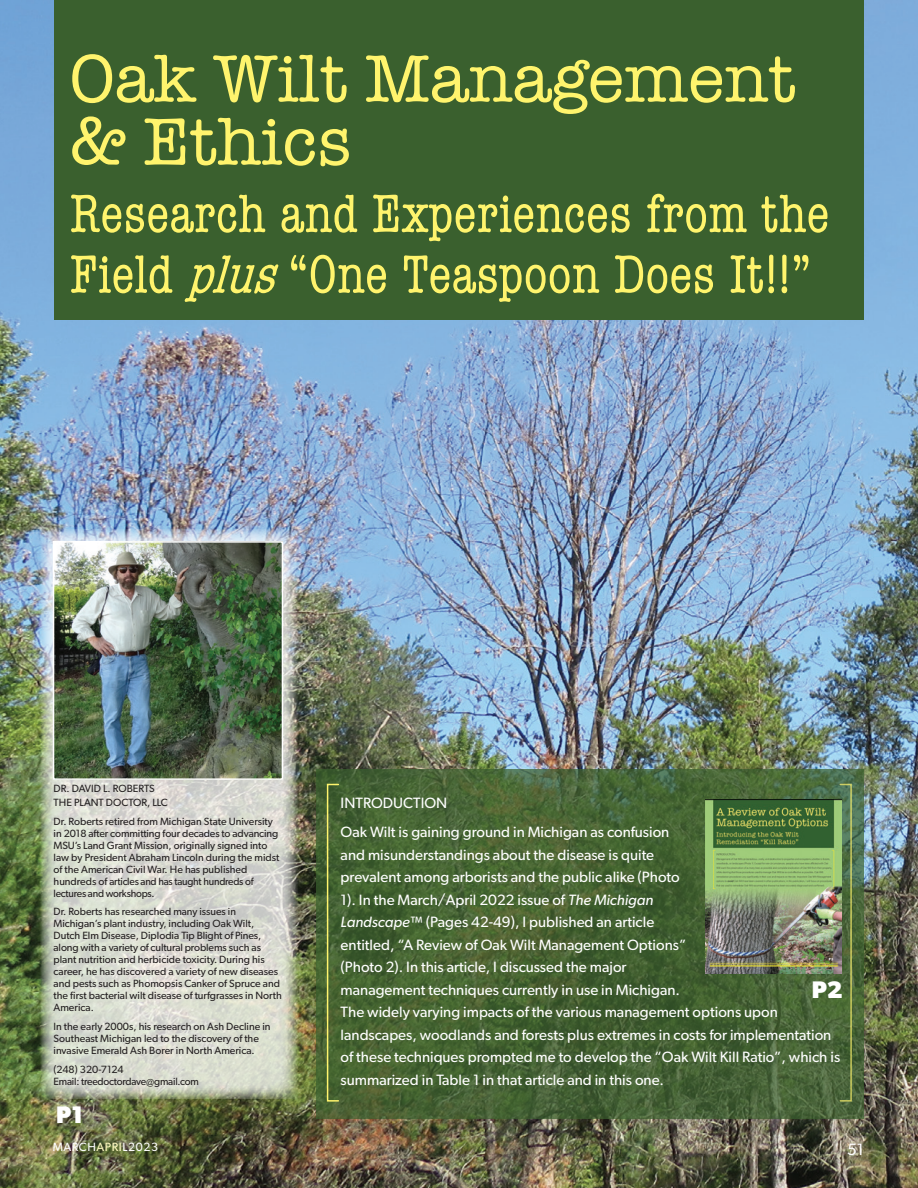
<style>
.page{position:relative;width:918px;height:1188px;background:#fff}
.page>*{position:absolute;margin:0;border:0;box-sizing:border-box;transform-origin:0 0}
.t1{font:68.85px/63px "American Typewriter";color:#fff46d}
.t2{font:condensed 55.8px/60.6px "American Typewriter";color:#fff46d}
.t3{font:700 24px "Gibson";color:#fff}
.t4{font:16.5px "Gibson";color:#fff}
.t5{font:15px/22.5px "Gibson";color:#fff}
.t6{font:12px "Gibson";letter-spacing:.05em;color:#fff}
.t7{font:10.5px/12px "Gibson";color:#231f20}
.t8{font:10.5px/12px "Gibson";letter-spacing:-.02em;color:#231f20}
.s1{font-style:italic}
.s2{color:#fffac1}
</style>
<div class="page">
<img style="left:0;top:0;width:918px;height:1188px">
<svg style="left:41px;top:529px;width:257px;height:570px;background:#d1d4c9"></svg>
<div style="left:54px;top:0;width:810px;height:320px;background:#3a602e"></div>
<img style="left:56px;top:544px;width:224px;height:233px">
<div style="left:53px;top:541px;width:230px;height:239px;border:2px solid #fff"></div>
<svg style="left:316px;top:769px;width:548px;height:350px;background:#476334"></svg>
<div style="left:327px;top:784px;width:12px;height:318px;border:2px solid #fff46d"></div>
<img style="left:706px;top:799px;width:135px;height:175px">
<h1 class="t1" style="left:70px;top:45px;width:728px">Oak Wilt Management &amp; Ethics</h1>
<h2 class="t2" style="left:70px;top:182px;width:761px">Research and Experiences from the<br>Field <span class="s1">plus</span>“One Teaspoon Does It!!”</h2>
<p class="t7" style="left:54px;top:782px;width:116px;line-height:13.5px">DR. DAVID L. ROBERTS<br>THE PLANT DOCTOR, LLC</p>
<p class="t7" style="left:54px;top:815px;width:227px">Dr. Roberts retired from Michigan State University in 2018 after committing four decades to advancing MSU’s Land Grant Mission, originally signed into law by President Abraham Lincoln during the midst of the American Civil War. He has published hundreds of articles and has taught hundreds of lectures and workshops.</p>
<p class="t7" style="left:54px;top:906px;width:230px">Dr. Roberts has researched many issues in Michigan’s plant industry, including Oak Wilt, Dutch Elm Disease, Diplodia Tip Blight of Pines, along with a variety of cultural problems such as plant nutrition and herbicide toxicity. During his career, he has discovered a variety of new diseases and pests such as Phomopsis Canker of Spruce and the first bacterial wilt disease of turfgrasses in North America.</p>
<p class="t7" style="left:54px;top:1020px;width:218px">In the early 2000s, his research on Ash Decline in<br>Southeast Michigan led to the discovery of the invasive Emerald Ash Borer in North America.</p>
<p class="t8" style="left:54px;top:1063px;width:147px">(248) 320-7124<br>Email: treedoctordave@gmail.com</p>
<h3 class="t3" style="left:56px;top:1101px;width:28px">P1</h3>
<h3 class="t5" style="left:341px;top:788px;width:330px;line-height:29.2px">INTRODUCTION<br>Oak Wilt is gaining ground in Michigan as confusion</h3>
<p class="t5" style="left:341px;top:843px;width:501px">and misunderstandings about the disease is quite<br>prevalent among arborists and the public alike (Photo<br>1). In the March/April 2022 issue of <span class="s1">The Michigan<br>Landscape</span>™ (Pages 42-49), I published an article<br>entitled, “A Review of Oak Wilt Management Options”<br>(Photo 2). In this article, I discussed the major<br>management techniques currently in use in Michigan.<br>The widely varying impacts of the various management options upon landscapes, woodlands and forests plus extremes in costs for implementation of these techniques prompted me to develop the “Oak Wilt Kill Ratio”, which is summarized in Table 1 in that article and in this one.</p>
<h3 class="t3" style="left:812px;top:975px;width:32px">P2</h3>
<p class="t6" style="left:53px;top:1140px;width:107px">MARCH<span class="s2">APRI</span>L2023</p>
<h3 class="t4" style="left:847px;top:1139px;width:18px">51</h3>
</div>
